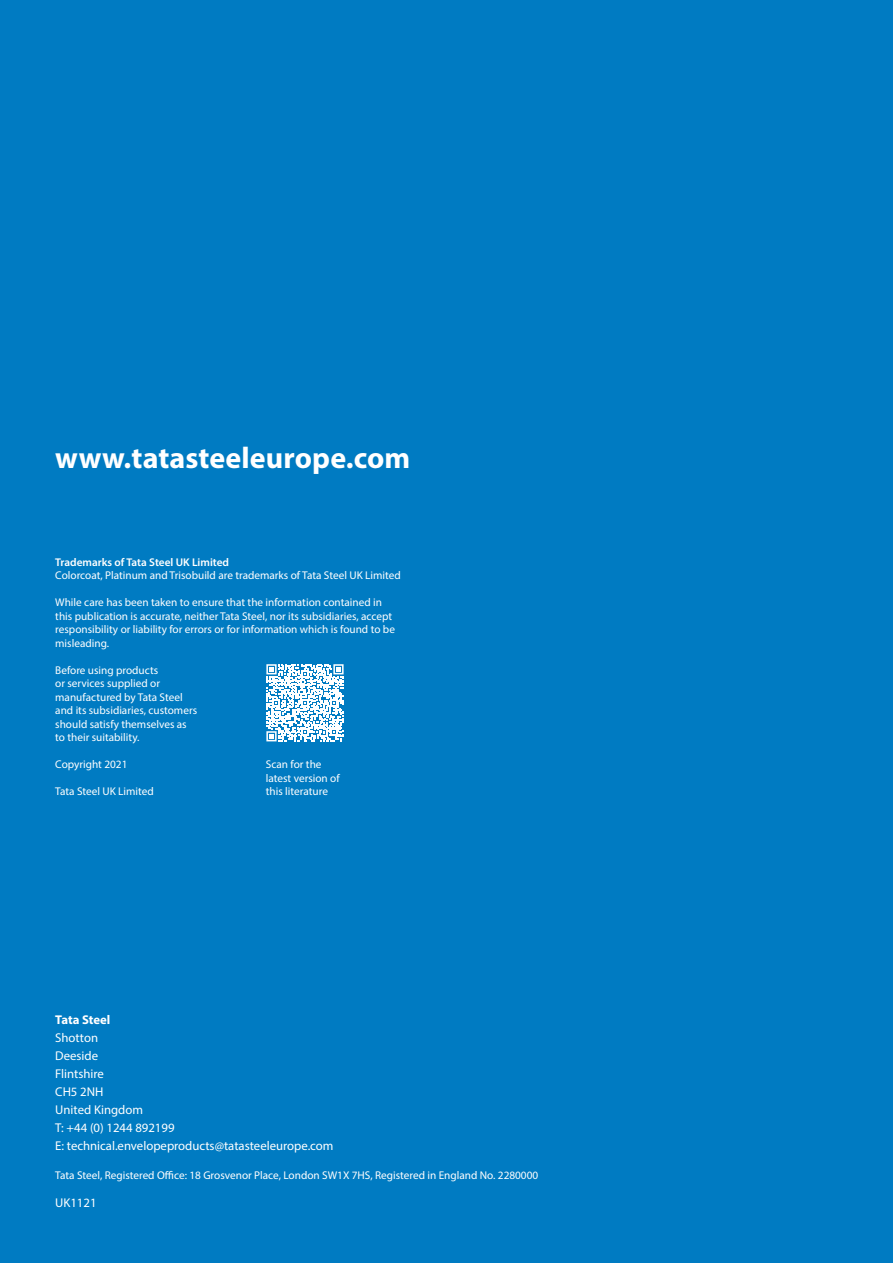
<style>
.page{position:relative;width:893px;height:1263px;background:#007bc2}
.page>*{position:absolute;margin:0;border:0;box-sizing:border-box;transform-origin:0 0}
.t1{font:700 30px "Myriad Pro";letter-spacing:.005em;color:#fff}
.t2{font:12.75px/18px "Myriad Pro";color:#fff}
.t3{font:700 12.75px "Myriad Pro";letter-spacing:-.005em;color:#fff}
.t4{font:11.25px/13.5px "Myriad Pro";color:#fff}
.t5{font:600 11.25px "Myriad Pro";color:#fff}
</style>
<div class="page">
<svg style="left:266px;top:664px;width:78px;height:77px"></svg>
<h1 class="t1" style="left:55px;top:438px;width:357px">www.tatasteeleurope.com</h1>
<p class="t5" style="left:55px;top:555px;width:175px">Trademarks of Tata Steel UK Limited</p>
<p class="t4" style="left:55px;top:568px;width:347px">Colorcoat, Platinum and Trisobuild are trademarks of Tata Steel UK Limited</p>
<p class="t4" style="left:55px;top:595px;width:341px">While care has been taken to ensure that the information contained in this publication is accurate, neither Tata Steel, nor its subsidiaries, accept responsibility or liability for errors or for information which is found to be misleading.</p>
<p class="t4" style="left:55px;top:663px;width:143px">Before using products<br>or services supplied or manufactured by Tata Steel and its subsidiaries, customers should satisfy themselves as to their suitability.</p>
<p class="t4" style="left:55px;top:757px;width:74px">Copyright 2021</p>
<p class="t4" style="left:55px;top:784px;width:100px">Tata Steel UK Limited</p>
<p class="t4" style="left:266px;top:757px;width:75px">Scan for the latest version of this literature</p>
<p class="t3" style="left:55px;top:1011px;width:57px">Tata Steel</p>
<p class="t2" style="left:55px;top:1028px;width:280px">Shotton<br>Deeside<br>Flintshire<br>CH5 2NH<br>United Kingdom<br>T: +44 (0) 1244 892199<br>E: technical.envelopeproducts@tatasteeleurope.com</p>
<p class="t4" style="left:55px;top:1168px;width:484px">Tata Steel, Registered Office: 18 Grosvenor Place, London SW1X 7HS, Registered in England No. 2280000</p>
<p class="t2" style="left:55px;top:1194px;width:43px">UK1121</p>
</div>
